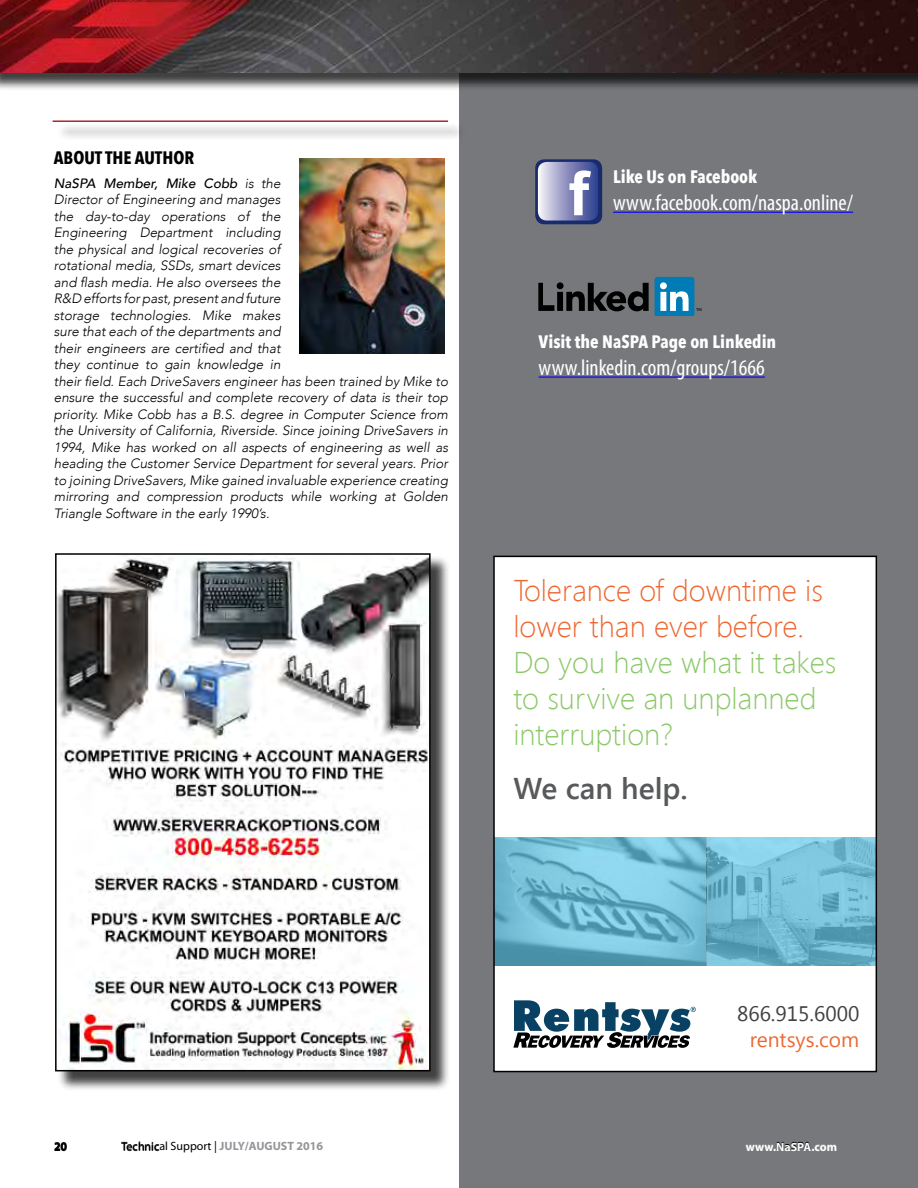
<style>
.page{position:relative;width:918px;height:1188px;background:#fff}
.page>*{position:absolute;margin:0;border:0;box-sizing:border-box;transform-origin:0 0}
.t1{font:700 61.5px "Arial";color:#fff}
.t2{font:300 30px/36px "Segoe UI";color:#8cc86a}
.t3{font:300 30px/36px "Segoe UI";color:#ed6832}
.t4{font:600 30px "Segoe UI";color:#58595b}
.t5{font:condensed 22.5px "Myriad Pro";color:#fff}
.t6{font:21px "Segoe UI";color:#414042}
.t7{font:21px "Segoe UI";color:#ed6832}
.t8{font:700 18px "Avenir Next Condensed";color:#fff}
.t9{font:700 18px "Avenir Next Condensed";color:#000}
.t10{font:italic 300 13.5px/16.5px "Avenir";color:#000}
.t11{font:12px "Myriad Pro";color:#000}
.t12{font:700 12px "Myriad Pro";color:#fff}
.t13{font:700 12px "Myriad Pro";color:#000}
.s1{font-weight:500}
.s2{font-weight:700;color:#939598}
</style>
<div class="page">
<div style="left:459px;top:43px;width:459px;height:1145px;background:#76787b"></div>
<div style="left:0;top:0;width:918px;height:91px;background:#000;opacity:.75"></div>
<img style="left:0;top:0;width:918px;height:72px">
<div style="left:56px;top:123px;width:410px;height:18px;background:#000;opacity:.75"></div>
<hr style="left:53px;top:120px;width:395px;height:2px;background:#b2232a">
<img style="left:299px;top:158px;width:145px;height:195px">
<div style="left:494px;top:556px;width:382px;height:516px;background:#fff"></div>
<svg style="left:513px;top:1000px;width:183px;height:48px"></svg>
<img style="left:496px;top:837px;width:378px;height:128px">
<div style="left:493px;top:556px;width:384px;height:516px;border:2px solid #000"></div>
<svg style="left:538px;top:282px;width:111px;height:29px"></svg>
<svg style="left:655px;top:277px;width:46px;height:38px"></svg>
<div style="left:535px;top:159px;width:67px;height:65px;background:#192b6c;border-radius:9px"></div>
<svg style="left:538px;top:162px;width:60px;height:59px"></svg>
<hr style="left:613px;top:212px;width:240px;height:1px;background:#00f">
<hr style="left:539px;top:377px;width:226px;height:1px;background:#00f">
<div style="left:57px;top:556px;width:393px;height:535px;background:#000;opacity:.75"></div>
<img style="left:58px;top:556px;width:370px;height:512px">
<div style="left:55px;top:553px;width:376px;height:518px;border:2px solid #000"></div>
<h3 class="t9" style="left:54px;top:147px;width:142px">ABOUT THE AUTHOR</h3>
<p class="t10" style="left:54px;top:175px;width:396px"><span class="s1">NaSPA Member, Mike Cobb</span> is the<br>Director of Engineering and manages<br>the day-to-day operations of the<br>Engineering Department including<br>the physical and logical recoveries of<br>rotational media, SSDs, smart devices<br>and flash media. He also oversees the<br>R&amp;D efforts for past, present and future<br>storage technologies. Mike makes<br>sure that each of the departments and<br>their engineers are certified and that<br>they continue to gain knowledge in<br>their field. Each DriveSavers engineer has been trained by Mike to ensure the successful and complete recovery of data is their top priority. Mike Cobb has a B.S. degree in Computer Science from the University of California, Riverside. Since joining DriveSavers in 1994, Mike has worked on all aspects of engineering as well as heading the Customer Service Department for several years. Prior to joining DriveSavers, Mike gained invaluable experience creating mirroring and compression products while working at Golden Triangle Software in the early 1990’s.</p>
<h1 class="t1" style="left:569px;top:153px;width:22px">f</h1>
<h3 class="t8" style="left:613px;top:166px;width:146px">Like Us on Facebook</h3>
<h3 class="t5" style="left:613px;top:190px;width:242px">www.facebook.com/naspa.online/</h3>
<h3 class="t8" style="left:539px;top:330px;width:239px">Visit the NaSPA Page on Linkedin</h3>
<h3 class="t5" style="left:539px;top:355px;width:228px">www.linkedin.com/groups/1666</h3>
<h2 class="t3" style="left:513px;top:572px;width:311px">Tolerance of downtime is lower than ever before.</h2>
<h2 class="t2" style="left:513px;top:644px;width:325px">Do you have what it takes to survive an unplanned interruption?</h2>
<h2 class="t4" style="left:513px;top:767px;width:176px">We can help.</h2>
<h3 class="t6" style="left:737px;top:999px;width:124px">866.915.6000</h3>
<h3 class="t7" style="left:750px;top:1025px;width:111px">rentsys.com</h3>
<p class="t11" style="left:122px;top:1140px;width:203px">Technical Support | <span class="s2">JULY/AUGUST 2016</span></p>
<p class="t13" style="left:54px;top:1140px;width:15px">20</p>
<p class="t12" style="left:746px;top:1140px;width:93px">www.NaSPA.com</p>
</div>
